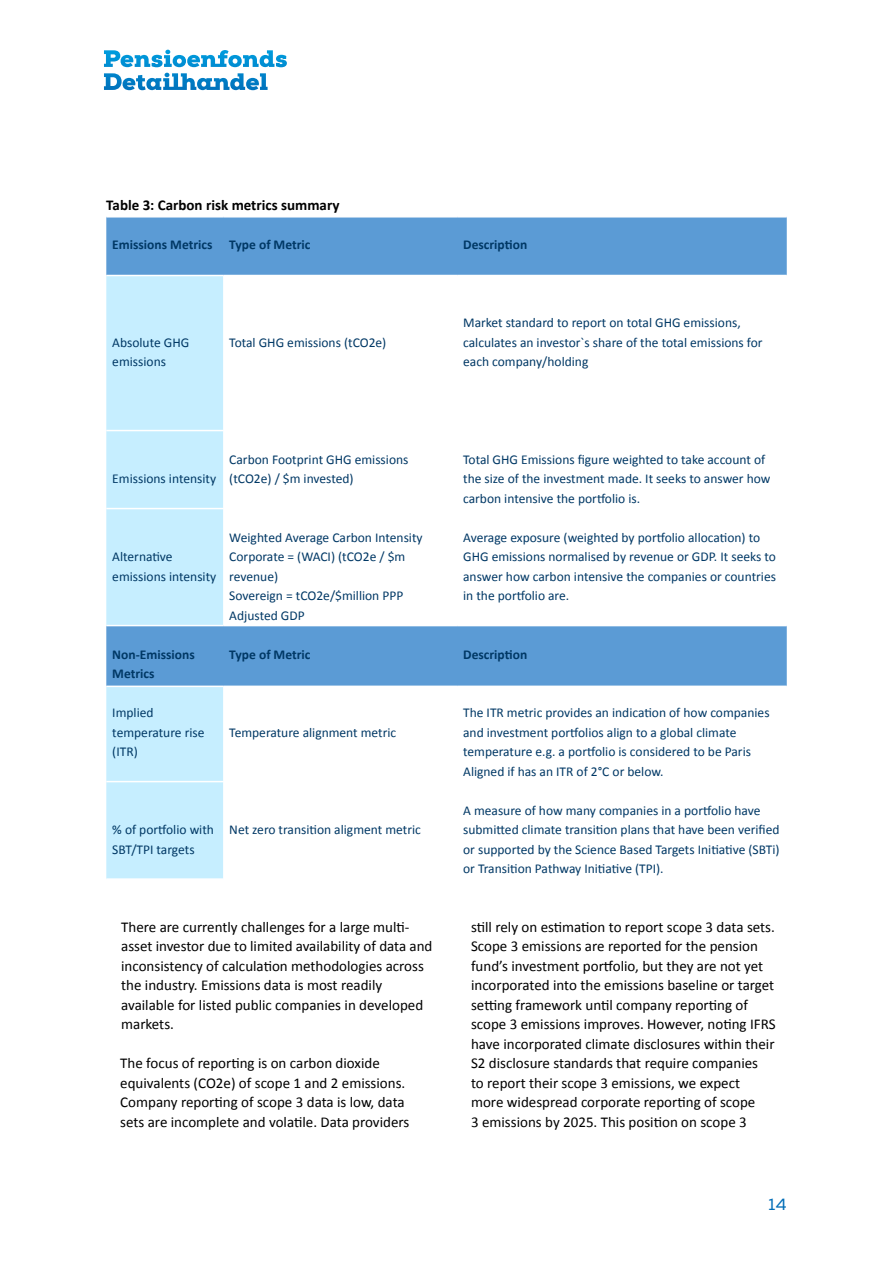
<style>
.page{position:relative;width:893px;height:1263px;background:#fff}
.page>*{position:absolute;margin:0;border:0;box-sizing:border-box;transform-origin:0 0}
.t1{font:16.5px "Nexa Slab";color:#006db7}
.t2{font:15px/19.5px "Calibri";color:#000}
.t3{font:700 15px "Calibri";color:#000}
.t4{font:13.5px/19.5px "Calibri";color:#003865}
.t5{font:700 13.5px/19.5px "Calibri";color:#003865}
</style>
<div class="page">
<div style="left:106px;top:218px;width:681px;height:57px;background:#5b9bd5"></div>
<svg style="left:106px;top:276px;width:117px;height:602px;background:#bbe5fa"></svg>
<div style="left:223px;top:626px;width:564px;height:60px;background:#5b9bd5"></div>
<hr style="left:106px;top:430px;width:117px;height:1px;background:#fff">
<hr style="left:106px;top:508px;width:117px;height:1px;background:#fff">
<hr style="left:106px;top:625px;width:117px;height:1px;background:#fff">
<hr style="left:106px;top:686px;width:117px;height:1px;background:#fff">
<hr style="left:106px;top:781px;width:117px;height:1px;background:#fff">
<svg style="left:104px;top:50px;width:183px;height:17px"></svg>
<svg style="left:104px;top:73px;width:164px;height:17px"></svg>
<p class="t3" style="left:106px;top:194px;width:235px">Table 3: Carbon risk metrics summary</p>
<p class="t5" style="left:112px;top:234px;width:200px">Emissions Metrics Type of Metric</p>
<p class="t5" style="left:463px;top:234px;width:66px">Description</p>
<p class="t4" style="left:112px;top:332px;width:79px">Absolute GHG emissions</p>
<p class="t4" style="left:229px;top:332px;width:159px">Total GHG emissions (tCO2e)</p>
<p class="t4" style="left:463px;top:312px;width:301px">Market standard to report on total GHG emissions, calculates an investor`s share of the total emissions for each company/holding</p>
<p class="t4" style="left:112px;top:468px;width:105px">Emissions intensity</p>
<p class="t4" style="left:112px;top:546px;width:106px">Alternative emissions intensity</p>
<p class="t4" style="left:229px;top:449px;width:181px">Carbon Footprint GHG emissions (tCO2e) / $m invested)</p>
<p class="t4" style="left:463px;top:449px;width:309px">Total GHG Emissions figure weighted to take account of the size of the investment made. It seeks to answer how carbon intensive the portfolio is.</p>
<p class="t4" style="left:229px;top:527px;width:195px">Weighted Average Carbon Intensity<br>Corporate = (WACI) (tCO2e / $m revenue)<br>Sovereign = tCO2e/$million PPP<br>Adjusted GDP</p>
<p class="t4" style="left:463px;top:527px;width:314px">Average exposure (weighted by portfolio allocation) to GHG emissions normalised by revenue or GDP. It seeks to answer how carbon intensive the companies or countries in the portfolio are.</p>
<p class="t5" style="left:112px;top:644px;width:84px">Non-Emissions<br>Metrics</p>
<p class="t5" style="left:229px;top:644px;width:83px">Type of Metric</p>
<p class="t5" style="left:463px;top:644px;width:66px">Description</p>
<p class="t4" style="left:112px;top:702px;width:94px">Implied temperature rise (ITR)</p>
<p class="t4" style="left:463px;top:702px;width:308px">The ITR metric provides an indication of how companies and investment portfolios align to a global climate temperature e.g. a portfolio is considered to be Paris Aligned if has an ITR of 2°C or below.</p>
<p class="t4" style="left:229px;top:722px;width:168px">Temperature alignment metric</p>
<p class="t4" style="left:112px;top:819px;width:103px">% of portfolio with<br>SBT/TPI targets</p>
<p class="t4" style="left:229px;top:819px;width:193px">Net zero transition aligment metric</p>
<p class="t2" style="left:121px;top:916px;width:313px">There are currently challenges for a large multi&shy;asset investor due to limited availability of data and inconsistency of calculation methodologies across the industry. Emissions data is most readily available for listed public companies in developed markets.</p>
<p class="t2" style="left:120px;top:1053px;width:291px">The focus of reporting is on carbon dioxide equivalents (CO2e) of scope 1 and 2 emissions.<br>Company reporting of scope 3 data is low, data sets are incomplete and volatile. Data providers</p>
<p class="t4" style="left:463px;top:800px;width:318px">A measure of how many companies in a portfolio have submitted climate transition plans that have been verified or supported by the Science Based Targets Initiative (SBTi) or Transition Pathway Initiative (TPI).</p>
<p class="t2" style="left:471px;top:916px;width:306px">still rely on estimation to report scope 3 data sets.<br>Scope 3 emissions are reported for the pension fund’s investment portfolio, but they are not yet incorporated into the emissions baseline or target setting framework until company reporting of scope 3 emissions improves. However, noting IFRS have incorporated climate disclosures within their S2 disclosure standards that require companies<br>to report their scope 3 emissions, we expect more widespread corporate reporting of scope<br>3 emissions by 2025. This position on scope 3</p>
<p class="t1" style="left:769px;top:1194px;width:20px">14</p>
</div>
